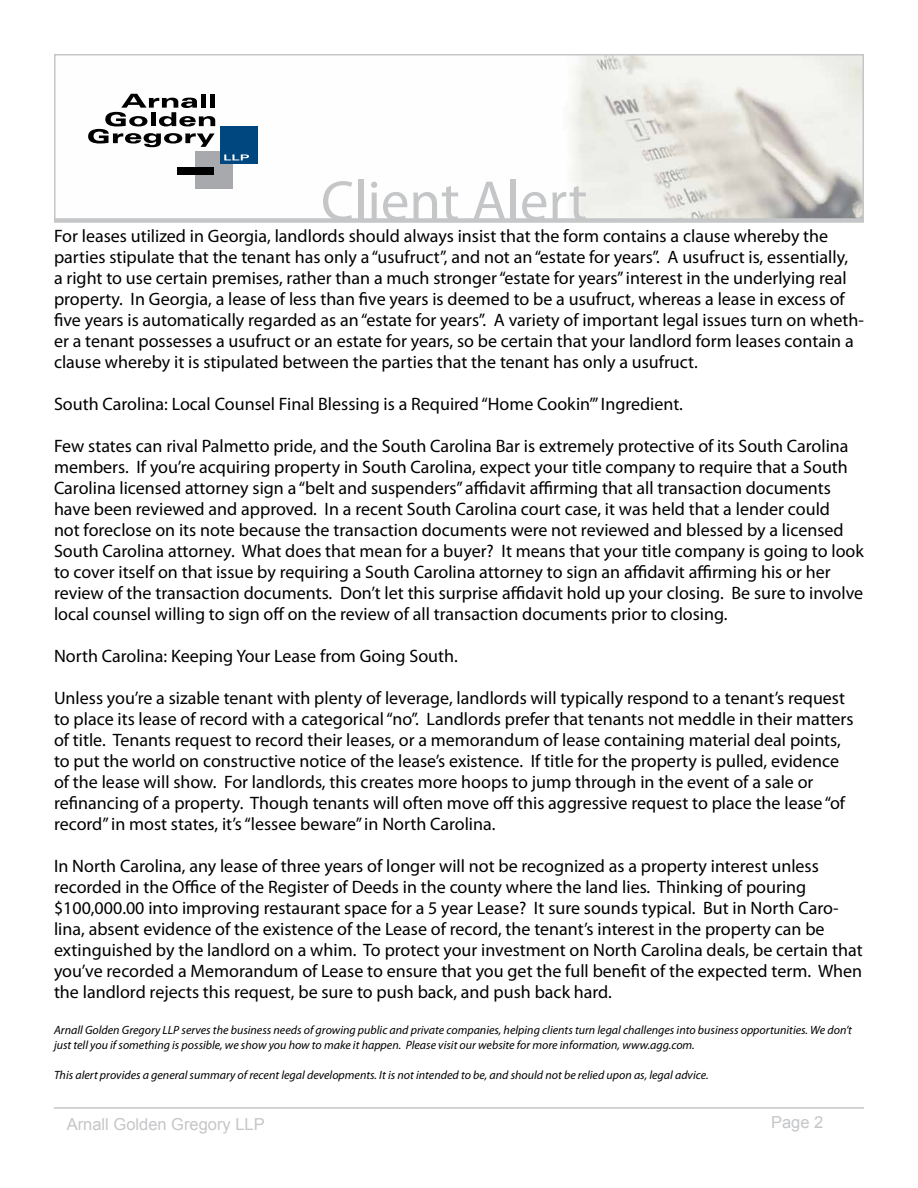
<style>
.page{position:relative;width:918px;height:1188px;background:#fff}
.page>*{position:absolute;margin:0;border:0;box-sizing:border-box;transform-origin:0 0}
.t1{font:57px "Myriad Pro";color:#c5c6c8}
.t2{font:18px/21px "Myriad Pro";color:#000}
.t3{font:16.5px "Arial";color:#c5c6c8}
.t4{font:italic 12px/15px "Myriad Pro";color:#000}
</style>
<div class="page">
<hr style="left:54px;top:1107px;width:810px;height:2px;background:#c5c6c8">
<div style="left:54px;top:218px;width:810px;height:5px;background:#d3d4d5"></div>
<svg style="left:54px;top:54px;width:810px;height:168px"></svg>
<h1 class="t1" style="left:321px;top:166px;width:268px">Client Alert</h1>
<p class="t2" style="left:54px;top:225px;width:811px">For leases utilized in Georgia, landlords should always insist that the form contains a clause whereby the parties stipulate that the tenant has only a “usufruct”, and not an “estate for years”. A usufruct is, essentially,<br>a right to use certain premises, rather than a much stronger “estate for years” interest in the underlying real property. In Georgia, a lease of less than five years is deemed to be a usufruct, whereas a lease in excess of five years is automatically regarded as an “estate for years”. A variety of important legal issues turn on wheth&shy;er a tenant possesses a usufruct or an estate for years, so be certain that your landlord form leases contain a clause whereby it is stipulated between the parties that the tenant has only a usufruct.</p>
<p class="t2" style="left:54px;top:393px;width:631px">South Carolina: Local Counsel Final Blessing is a Required “Home Cookin’” Ingredient.</p>
<p class="t2" style="left:54px;top:435px;width:811px">Few states can rival Palmetto pride, and the South Carolina Bar is extremely protective of its South Carolina members. If you’re acquiring property in South Carolina, expect your title company to require that a South Carolina licensed attorney sign a “belt and suspenders” affidavit affirming that all transaction documents have been reviewed and approved. In a recent South Carolina court case, it was held that a lender could<br>not foreclose on its note because the transaction documents were not reviewed and blessed by a licensed South Carolina attorney. What does that mean for a buyer? It means that your title company is going to look to cover itself on that issue by requiring a South Carolina attorney to sign an affidavit affirming his or her review of the transaction documents. Don’t let this surprise affidavit hold up your closing. Be sure to involve local counsel willing to sign off on the review of all transaction documents prior to closing.</p>
<p class="t2" style="left:54px;top:645px;width:405px">North Carolina: Keeping Your Lease from Going South.</p>
<p class="t2" style="left:54px;top:687px;width:801px">Unless you’re a sizable tenant with plenty of leverage, landlords will typically respond to a tenant’s request to place its lease of record with a categorical “no”. Landlords prefer that tenants not meddle in their matters of title. Tenants request to record their leases, or a memorandum of lease containing material deal points, to put the world on constructive notice of the lease’s existence. If title for the property is pulled, evidence of the lease will show. For landlords, this creates more hoops to jump through in the event of a sale or refinancing of a property. Though tenants will often move off this aggressive request to place the lease “of record” in most states, it’s “lessee beware” in North Carolina.</p>
<p class="t2" style="left:54px;top:855px;width:810px">In North Carolina, any lease of three years of longer will not be recognized as a property interest unless recorded in the Office of the Register of Deeds in the county where the land lies. Thinking of pouring $100,000.00 into improving restaurant space for a 5 year Lease? It sure sounds typical. But in North Caro&shy;lina, absent evidence of the existence of the Lease of record, the tenant’s interest in the property can be extinguished by the landlord on a whim. To protect your investment on North Carolina deals, be certain that you’ve recorded a Memorandum of Lease to ensure that you get the full benefit of the expected term. When the landlord rejects this request, be sure to push back, and push back hard.</p>
<p class="t4" style="left:54px;top:1022px;width:800px">Arnall Golden Gregory LLP serves the business needs of growing public and private companies, helping clients turn legal challenges into business opportunities. We don’t just tell you if something is possible, we show you how to make it happen. Please visit our website for more information, www.agg.com.</p>
<p class="t4" style="left:54px;top:1067px;width:656px">This alert provides a general summary of recent legal developments. It is not intended to be, and should not be relied upon as, legal advice.</p>
<p class="t3" style="left:67px;top:1114px;width:200px">Arnall Golden Gregory LLP</p>
<p class="t3" style="left:771px;top:1111px;width:54px">Page 2</p>
</div>
